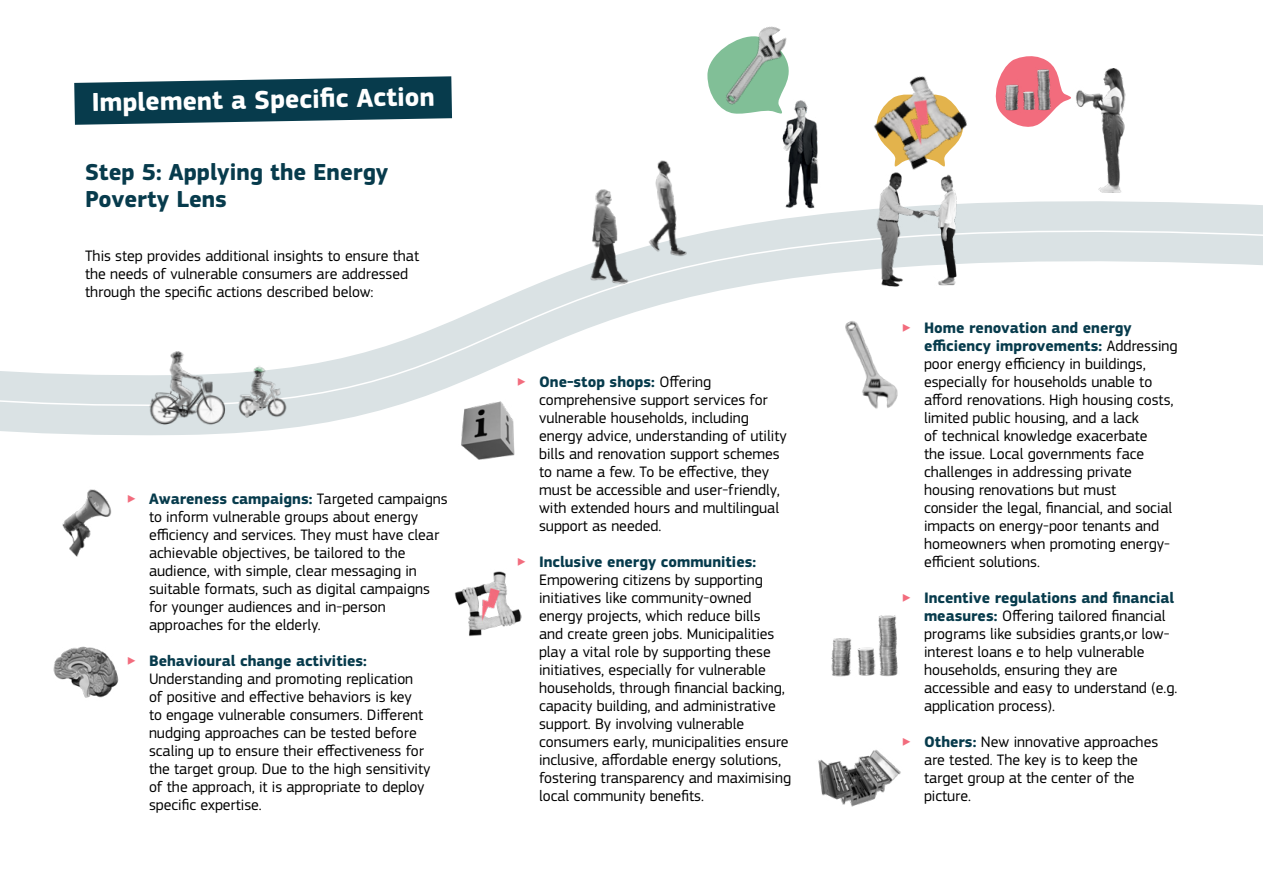
<style>
.page{position:relative;width:1263px;height:893px;background:#fff}
.page>*{position:absolute;margin:0;border:0;box-sizing:border-box;transform-origin:0 0}
.t1{font:700 27px "EC Square Sans Pro";color:#fff}
.t2{font:700 24px/27px "EC Square Sans Pro";color:#073b4c}
.t3{font:15.75px/18px "EC Square Sans Pro";color:#000}
.s1{font-size:18.9px;color:#f26c7d}
.s2{font-weight:700;color:#073b4c}
</style>
<div class="page">
<svg style="left:0;top:412px;width:373px;height:23px"></svg>
<svg style="left:0;top:201px;width:1263px;height:211px"></svg>
<svg style="left:74px;top:76px;width:378px;height:49px;background:#2b5766"></svg>
<img style="left:458px;top:399px;width:61px;height:61px">
<img style="left:54px;top:646px;width:65px;height:52px">
<img style="left:62px;top:489px;width:50px;height:68px">
<img style="left:454px;top:571px;width:68px;height:65px">
<img style="left:835px;top:319px;width:68px;height:93px">
<img style="left:831px;top:615px;width:67px;height:62px">
<img style="left:818px;top:750px;width:83px;height:57px">
<img style="left:638px;top:160px;width:56px;height:105px">
<img style="left:581px;top:189px;width:56px;height:101px">
<img style="left:238px;top:365px;width:51px;height:56px">
<img style="left:145px;top:346px;width:84px;height:88px">
<img style="left:781px;top:100px;width:40px;height:110px">
<svg style="left:725px;top:110px;width:69px;height:5px"></svg>
<svg style="left:995px;top:56px;width:72px;height:71px"></svg>
<img style="left:707px;top:26px;width:93px;height:84px">
<img style="left:843px;top:179px;width:152px;height:114px">
<img style="left:874px;top:76px;width:93px;height:103px">
<img style="left:1067px;top:68px;width:59px;height:125px">
<img style="left:1005px;top:67px;width:46px;height:46px">
<h1 class="t1" style="left:91px;top:86px;width:345px;rotate:-1deg">Implement a Specifi c Action</h1>
<h2 class="t2" style="left:85px;top:159px;width:305px">Step 5: Applying the Energy<br>Poverty Lens</h2>
<p class="t3" style="left:85px;top:247px;width:335px">This step provides additional insights to ensure that the needs of vulnerable consumers are addressed through the specific actions described below:</p>
<p class="t3" style="left:149px;top:490px;width:300px;text-indent:-23px"><span class="s1">‣</span> <span class="s2">Awareness campaigns:</span> Targeted campaigns to inform vulnerable groups about energy efficiency and services. They must have clear achievable objectives, be tailored to the audience, with simple, clear messaging in suitable formats, such as digital campaigns for younger audiences and in-person approaches for the elderly.</p>
<p class="t3" style="left:149px;top:652px;width:283px;text-indent:-23px"><span class="s1">‣</span> <span class="s2">Behavioural change activities:<br></span>Understanding and promoting replication of positive and effective behaviors is key<br>to engage vulnerable consumers. Different nudging approaches can be tested before scaling up to ensure their effectiveness for the target group. Due to the high sensitivity of the approach, it is appropriate to deploy specific expertise.</p>
<p class="t3" style="left:539px;top:373px;width:249px;text-indent:-23px"><span class="s1">‣</span> <span class="s2">One-stop shops:</span> Offering comprehensive support services for vulnerable households, including energy advice, understanding of utility bills and renovation support schemes to name a few. To be effective, they must be accessible and user-friendly, with extended hours and multilingual support as needed.</p>
<p class="t3" style="left:539px;top:553px;width:253px;text-indent:-23px"><span class="s1">‣</span> <span class="s2">Inclusive energy communities:<br></span>Empowering citizens by supporting initiatives like community-owned energy projects, which reduce bills<br>and create green jobs. Municipalities play a vital role by supporting these initiatives, especially for vulnerable households, through financial backing, capacity building, and administrative support. By involving vulnerable consumers early, municipalities ensure inclusive, affordable energy solutions, fostering transparency and maximising local community benefits.</p>
<p class="t3" style="left:924px;top:319px;width:255px;text-indent:-23px"><span class="s1">‣</span> <span class="s2">Home renovation and energy efficiency improvements:</span> Addressing poor energy efficiency in buildings, especially for households unable to afford renovations. High housing costs, limited public housing, and a lack<br>of technical knowledge exacerbate<br>the issue. Local governments face challenges in addressing private housing renovations but must<br>consider the legal, financial, and social impacts on energy-poor tenants and homeowners when promoting energy&shy;efficient solutions.</p>
<p class="t3" style="left:924px;top:589px;width:255px;text-indent:-23px"><span class="s1">‣</span> <span class="s2">Incentive regulations and financial measures:</span> Offering tailored financial programs like subsidies grants,or low&shy;interest loans e to help vulnerable households, ensuring they are accessible and easy to understand (e.g. application process).</p>
<p class="t3" style="left:924px;top:733px;width:236px;text-indent:-23px"><span class="s1">‣</span> <span class="s2">Others:</span> New innovative approaches are tested. The key is to keep the target group at the center of the picture.</p>
</div>
